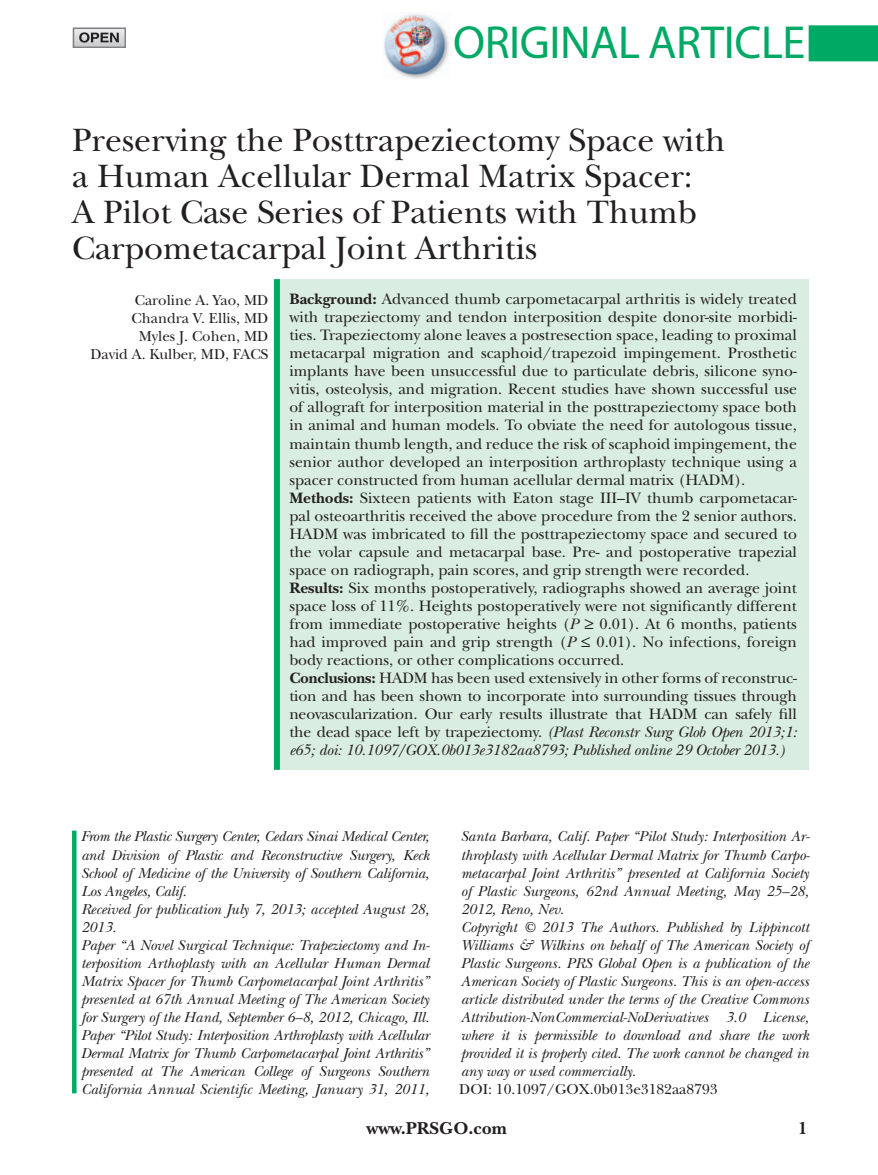
<style>
.page{position:relative;width:878px;height:1175px;background:#fff}
.page>*{position:absolute;margin:0;border:0;box-sizing:border-box;transform-origin:0 0}
.t1{font:46.5px "Myriad Pro";letter-spacing:-.01em;color:#00a964}
.t2{font:33.75px/36px "New Baskerville";color:#231f20}
.t3{font:700 18px "New Baskerville";color:#231f20}
.t4{font:15.75px/18px "New Baskerville";color:#231f20}
.t5{font:italic 15px/18px "New Baskerville";color:#231f20}
.t6{font:15px/18px "New Baskerville";color:#231f20;text-align:right}
.s1{font-weight:700}
.s2{font-style:italic}
.s3{font-family:"Gandhari Unicode"}
</style>
<div class="page">
<img style="left:384px;top:12px;width:65px;height:66px">
<div style="left:73px;top:28px;width:52px;height:20px;border:2px solid #808285"></div>
<svg style="left:79px;top:32px;width:40px;height:11px"></svg>
<hr style="left:72px;top:903px;width:4px;height:190px;background:#00a964">
<hr style="left:72px;top:830px;width:4px;height:73px;background:#00a964">
<div style="left:277px;top:279px;width:531px;height:491px;background:#d9ede1"></div>
<div style="left:274px;top:279px;width:6px;height:491px;background:#00a964"></div>
<div style="left:808px;top:25px;width:69px;height:36px;background:#00a964"></div>
<h1 class="t1" style="left:453px;top:14px;width:354px">ORIGINAL ARTICLE</h1>
<h2 class="t2" style="left:72px;top:122px;width:654px">Preserving the Posttrapeziectomy Space with a Human Acellular Dermal Matrix Spacer:<br>A Pilot Case Series of Patients with Thumb Carpometacarpal Joint Arthritis</h2>
<p class="t4" style="left:289px;top:290px;width:509px"><span class="s1">Background:</span> Advanced thumb carpometacarpal arthritis is widely treated with trapeziectomy and tendon interposition despite donor-site morbidi&shy;ties. Trapeziectomy alone leaves a postresection space, leading to proximal metacarpal migration and scaphoid/trapezoid impingement. Prosthetic implants have been unsuccessful due to particulate debris, silicone syno&shy;vitis, osteolysis, and migration. Recent studies have shown successful use of allograft for interposition material in the posttrapeziectomy space both in animal and human models. To obviate the need for autologous tissue, maintain thumb length, and reduce the risk of scaphoid impingement, the senior author developed an interposition arthroplasty technique using a spacer constructed from human acellular dermal matrix (HADM).<br><span class="s1">Methods:</span> Sixteen patients with Eaton stage III–IV thumb carpometacar&shy;pal osteoarthritis received the above procedure from the 2 senior authors.<br>HADM was imbricated to fill the posttrapeziectomy space and secured to the volar capsule and metacarpal base. Pre- and postoperative trapezial space on radiograph, pain scores, and grip strength were recorded.<br><span class="s1">Results:</span> Six months postoperatively, radiographs showed an average joint space loss of 11%. Heights postoperatively were not significantly different from immediate postoperative heights (<span class="s2">P</span> <span class="s3">≥</span> 0.01). At 6 months, patients had improved pain and grip strength (<span class="s2">P</span> <span class="s3">≤</span> 0.01). No infections, foreign body reactions, or other complications occurred.<br><span class="s1">Conclusions:</span> HADM has been used extensively in other forms of reconstruc&shy;tion and has been shown to incorporate into surrounding tissues through neovascularization. Our early results illustrate that HADM can safely fill the dead space left by trapeziectomy. <span class="s2">(Plast Reconstr Surg Glob Open 2013;1: e65; doi: 10.1097/GOX.0b013e3182aa8793; Published online 29 October 2013.)</span></p>
<p class="t6" style="left:90px;top:292px;width:179px">Caroline A. Yao, MD<br>Chandra V. Ellis, MD<br>Myles J. Cohen, MD<br>David A. Kulber, MD, FACS</p>
<p class="t5" style="left:81px;top:827px;width:350px;text-align:justify">From the Plastic Surgery Center, Cedars Sinai Medical Center, and Division of Plastic and Reconstructive Surgery, Keck School of Medicine of the University of Southern California, Los Angeles, Calif.</p>
<p class="t5" style="left:81px;top:900px;width:350px">Received for publication July 7, 2013; accepted August 28, 2013.<br>Paper “A Novel Surgical Technique: Trapeziectomy and In&shy;terposition Arthoplasty with an Acellular Human Dermal Matrix Spacer for Thumb Carpometacarpal Joint Arthritis” presented at 67th Annual Meeting of The American Society for Surgery of the Hand, September 6–8, 2012, Chicago, Ill.<br>Paper “Pilot Study: Interposition Arthroplasty with Acellular Dermal Matrix for Thumb Carpometacarpal Joint Arthritis” presented at The American College of Surgeons Southern California Annual Scientific Meeting, January 31, 2011,</p>
<p class="t5" style="left:461px;top:827px;width:350px">Santa Barbara, Calif. Paper “Pilot Study: Interposition Ar&shy;throplasty with Acellular Dermal Matrix for Thumb Carpo&shy;metacarpal Joint Arthritis” presented at California Society of Plastic Surgeons, 62nd Annual Meeting, May 25–28, 2012, Reno, Nev.<br>Copyright © 2013 The Authors. Published by Lippincott Williams &amp; Wilkins on behalf of The American Society of Plastic Surgeons. PRS Global Open is a publication of the American Society of Plastic Surgeons. This is an open-access article distributed under the terms of the Creative Commons Attribution-NonCommercial-NoDerivatives 3.0 License, where it is permissible to download and share the work provided it is properly cited. The work cannot be changed in any way or used commercially.</p>
<p class="t6" style="left:459px;top:1079px;width:260px">DOI: 10.1097/GOX.0b013e3182aa8793</p>
<p class="t3" style="left:366px;top:1118px;width:142px">www.PRSGO.com</p>
<p class="t3" style="left:798px;top:1118px;width:11px">1</p>
</div>
